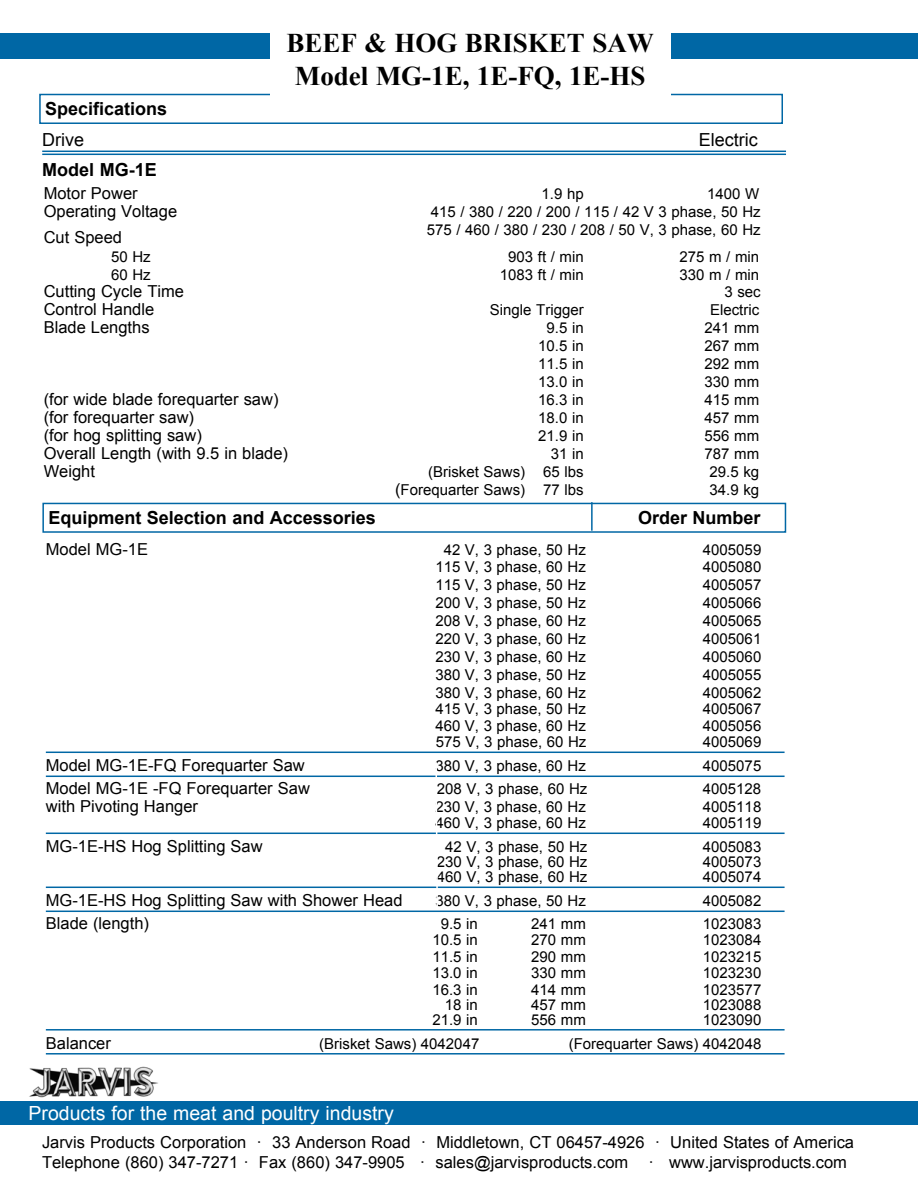
<style>
.page{position:relative;width:918px;height:1188px;background:#fff}
.page>*{position:absolute;margin:0;border:0;box-sizing:border-box;transform-origin:0 0}
.t1{font:700 27px/32.4px "Times New Roman";color:#000;text-align:center}
.t2{font:19.5px "Arial";color:#fff}
.t3{font:700 18px "Arial";color:#000}
.t4{font:18px "Arial";color:#000}
.t5{font:16.5px/19.8px "Arial";color:#000}
.t6{font:15px/18px "Arial";color:#000}
.s1{font-size:16.5px}
</style>
<div class="page">
<div style="left:0;top:1101px;width:918px;height:24px;background:#0067a5"></div>
<img style="left:29px;top:1066px;width:129px;height:32px">
<div style="left:0;top:34px;width:918px;height:25px;background:#0067a5"></div>
<div style="left:39px;top:94px;width:744px;height:30px;border:2px solid #0067a5"></div>
<hr style="left:46px;top:752px;width:739px;height:1px;background:#0067a5">
<hr style="left:46px;top:776px;width:739px;height:1px;background:#0067a5">
<hr style="left:46px;top:833px;width:739px;height:1px;background:#0067a5">
<hr style="left:46px;top:887px;width:739px;height:1px;background:#0067a5">
<hr style="left:46px;top:911px;width:739px;height:1px;background:#0067a5">
<hr style="left:46px;top:1029px;width:739px;height:2px;background:#0067a5">
<hr style="left:46px;top:1053px;width:739px;height:2px;background:#0067a5">
<hr style="left:42px;top:151px;width:744px;height:1px;background:#0067a5">
<hr style="left:42px;top:154px;width:744px;height:1px;background:#0067a5">
<div style="left:270px;top:33px;width:400px;height:63px;background:#fff"></div>
<div style="left:42px;top:503px;width:744px;height:30px;border:2px solid #0067a5"></div>
<hr style="left:591px;top:502px;width:2px;height:29px;background:#0067a5">
<svg style="left:435px;top:775px;width:4px;height:113px"></svg>
<p class="t3" style="left:45px;top:97px;width:124px">Specifications</p>
<h1 class="t1" style="left:287px;top:27px;width:369px">BEEF &amp; HOG BRISKET SAW<br>Model MG-1E, 1E-FQ, 1E-HS</h1>
<p class="t4" style="left:42px;top:128px;width:43px">Drive</p>
<p class="t4" style="left:699px;top:128px;width:61px">Electric</p>
<p class="t3" style="left:42px;top:158px;width:116px">Model MG-1E</p>
<p class="t5" style="left:44px;top:184px;width:95px">Motor Power</p>
<p class="t6" style="left:542px;top:185px;width:44px">1.9 hp</p>
<p class="t6" style="left:707px;top:185px;width:54px">1400 W</p>
<p class="t5" style="left:44px;top:202px;width:135px">Operating Voltage</p>
<p class="t6" style="left:427px;top:203px;width:335px">415 / 380 / 220 / 200 / 115 / 42 V 3 phase, 50 Hz<br>575 / 460 / 380 / 230 / 208 / 50 V, 3 phase, 60 Hz</p>
<p class="t5" style="left:44px;top:227px;width:80px">Cut Speed</p>
<p class="t6" style="left:111px;top:248px;width:41px">50 Hz</p>
<p class="t6" style="left:508px;top:248px;width:77px">903 ft / min</p>
<p class="t6" style="left:680px;top:248px;width:81px">275 m / min</p>
<p class="t6" style="left:111px;top:266px;width:41px">60 Hz</p>
<p class="t6" style="left:500px;top:266px;width:85px">1083 ft / min</p>
<p class="t6" style="left:680px;top:266px;width:81px">330 m / min</p>
<p class="t5" style="left:44px;top:281px;width:142px">Cutting Cycle Time</p>
<p class="t6" style="left:724px;top:282px;width:38px">3 sec</p>
<p class="t5" style="left:44px;top:299px;width:112px">Control Handle</p>
<p class="t6" style="left:490px;top:300px;width:95px">Single Trigger</p>
<p class="t6" style="left:710px;top:300px;width:51px">Electric</p>
<p class="t5" style="left:44px;top:317px;width:107px">Blade Lengths</p>
<p class="t6" style="left:547px;top:318px;width:39px">9.5 in</p>
<p class="t6" style="left:705px;top:318px;width:56px">241 mm</p>
<p class="t6" style="left:538px;top:336px;width:47px">10.5 in</p>
<p class="t6" style="left:705px;top:336px;width:56px">267 mm</p>
<p class="t6" style="left:538px;top:354px;width:47px">11.5 in</p>
<p class="t6" style="left:705px;top:354px;width:56px">292 mm</p>
<p class="t6" style="left:538px;top:372px;width:47px">13.0 in</p>
<p class="t6" style="left:705px;top:372px;width:56px">330 mm</p>
<p class="t5" style="left:44px;top:389px;width:236px">(for wide blade forequarter saw)</p>
<p class="t6" style="left:538px;top:390px;width:47px">16.3 in</p>
<p class="t6" style="left:705px;top:390px;width:56px">415 mm</p>
<p class="t5" style="left:44px;top:407px;width:152px">(for forequarter saw)</p>
<p class="t6" style="left:538px;top:408px;width:47px">18.0 in</p>
<p class="t6" style="left:705px;top:408px;width:56px">457 mm</p>
<p class="t5" style="left:44px;top:425px;width:160px">(for hog splitting saw)</p>
<p class="t6" style="left:538px;top:426px;width:47px">21.9 in</p>
<p class="t6" style="left:705px;top:426px;width:56px">556 mm</p>
<p class="t5" style="left:44px;top:443px;width:246px">Overall Length (with 9.5 in blade)</p>
<p class="t6" style="left:551px;top:444px;width:34px">31 in</p>
<p class="t6" style="left:705px;top:444px;width:56px">787 mm</p>
<p class="t5" style="left:44px;top:461px;width:53px">Weight</p>
<p class="t6" style="left:428px;top:462px;width:157px">(Brisket Saws) 65 lbs</p>
<p class="t6" style="left:710px;top:462px;width:51px">29.5 kg</p>
<p class="t6" style="left:395px;top:480px;width:190px"><span class="s1">(</span>Forequarter Saws) 77 lbs</p>
<p class="t6" style="left:710px;top:480px;width:51px">34.9 kg</p>
<p class="t3" style="left:48px;top:506px;width:329px">Equipment Selection and Accessories</p>
<p class="t3" style="left:638px;top:506px;width:124px">Order Number</p>
<p class="t5" style="left:46px;top:540px;width:104px">Model MG-1E</p>
<p class="t6" style="left:444px;top:541px;width:144px">42 V, 3 phase, 50 Hz</p>
<p class="t6" style="left:703px;top:541px;width:60px">4005059</p>
<p class="t6" style="left:435px;top:557px;width:152px">115 V, 3 phase, 60 Hz</p>
<p class="t6" style="left:703px;top:557px;width:60px">4005080</p>
<p class="t6" style="left:435px;top:575px;width:152px">115 V, 3 phase, 50 Hz</p>
<p class="t6" style="left:703px;top:575px;width:60px">4005057</p>
<p class="t6" style="left:435px;top:593px;width:152px">200 V, 3 phase, 50 Hz</p>
<p class="t6" style="left:703px;top:593px;width:60px">4005066</p>
<p class="t6" style="left:435px;top:611px;width:152px">208 V, 3 phase, 60 Hz</p>
<p class="t6" style="left:703px;top:611px;width:60px">4005065</p>
<p class="t6" style="left:435px;top:629px;width:152px">220 V, 3 phase, 60 Hz</p>
<p class="t6" style="left:703px;top:629px;width:60px">4005061</p>
<p class="t6" style="left:435px;top:647px;width:152px">230 V, 3 phase, 60 Hz</p>
<p class="t6" style="left:703px;top:647px;width:60px">4005060</p>
<p class="t6" style="left:435px;top:665px;width:152px">380 V, 3 phase, 50 Hz</p>
<p class="t6" style="left:703px;top:665px;width:60px">4005055</p>
<p class="t6" style="left:435px;top:683px;width:152px">380 V, 3 phase, 60 Hz</p>
<p class="t6" style="left:703px;top:683px;width:60px">4005062</p>
<p class="t6" style="left:435px;top:700px;width:152px">415 V, 3 phase, 50 Hz</p>
<p class="t6" style="left:703px;top:700px;width:60px">4005067</p>
<p class="t6" style="left:435px;top:716px;width:152px">460 V, 3 phase, 60 Hz</p>
<p class="t6" style="left:703px;top:716px;width:60px">4005056</p>
<p class="t6" style="left:436px;top:733px;width:152px">575 V, 3 phase, 60 Hz</p>
<p class="t6" style="left:703px;top:733px;width:60px">4005069</p>
<p class="t5" style="left:46px;top:756px;width:261px">Model MG-1E-FQ Forequarter Saw</p>
<p class="t6" style="left:435px;top:757px;width:152px">380 V, 3 phase, 60 Hz</p>
<p class="t6" style="left:703px;top:757px;width:60px">4005075</p>
<p class="t5" style="left:46px;top:778px;width:266px">Model MG-1E -FQ Forequarter Saw</p>
<p class="t6" style="left:437px;top:779px;width:152px">208 V, 3 phase, 60 Hz</p>
<p class="t6" style="left:703px;top:779px;width:60px">4005128</p>
<p class="t5" style="left:46px;top:796px;width:154px">with Pivoting Hanger</p>
<p class="t6" style="left:435px;top:797px;width:152px">230 V, 3 phase, 60 Hz</p>
<p class="t6" style="left:703px;top:797px;width:60px">4005118</p>
<p class="t6" style="left:435px;top:814px;width:152px">460 V, 3 phase, 60 Hz</p>
<p class="t6" style="left:703px;top:814px;width:60px">4005119</p>
<p class="t5" style="left:46px;top:837px;width:218px">MG-1E-HS Hog Splitting Saw</p>
<p class="t6" style="left:445px;top:838px;width:144px">42 V, 3 phase, 50 Hz</p>
<p class="t6" style="left:703px;top:838px;width:60px">4005083</p>
<p class="t6" style="left:437px;top:853px;width:152px">230 V, 3 phase, 60 Hz</p>
<p class="t6" style="left:703px;top:853px;width:60px">4005073</p>
<p class="t6" style="left:437px;top:868px;width:152px">460 V, 3 phase, 60 Hz</p>
<p class="t6" style="left:703px;top:868px;width:60px">4005074</p>
<p class="t5" style="left:46px;top:891px;width:358px">MG-1E-HS Hog Splitting Saw with Shower Head</p>
<p class="t6" style="left:435px;top:892px;width:152px">380 V, 3 phase, 50 Hz</p>
<p class="t6" style="left:703px;top:892px;width:60px">4005082</p>
<p class="t5" style="left:46px;top:913px;width:105px">Blade (length)</p>
<p class="t6" style="left:441px;top:914px;width:39px">9.5 in</p>
<p class="t6" style="left:531px;top:914px;width:56px">241 mm</p>
<p class="t6" style="left:703px;top:914px;width:60px">1023083</p>
<p class="t6" style="left:432px;top:931px;width:47px">10.5 in</p>
<p class="t6" style="left:531px;top:931px;width:56px">270 mm</p>
<p class="t6" style="left:703px;top:931px;width:60px">1023084</p>
<p class="t6" style="left:432px;top:947px;width:47px">11.5 in</p>
<p class="t6" style="left:531px;top:947px;width:56px">290 mm</p>
<p class="t6" style="left:703px;top:947px;width:60px">1023215</p>
<p class="t6" style="left:432px;top:964px;width:47px">13.0 in</p>
<p class="t6" style="left:531px;top:964px;width:56px">330 mm</p>
<p class="t6" style="left:703px;top:964px;width:60px">1023230</p>
<p class="t6" style="left:432px;top:980px;width:47px">16.3 in</p>
<p class="t6" style="left:531px;top:980px;width:56px">414 mm</p>
<p class="t6" style="left:703px;top:980px;width:60px">1023577</p>
<p class="t6" style="left:445px;top:995px;width:34px">18 in</p>
<p class="t6" style="left:531px;top:995px;width:56px">457 mm</p>
<p class="t6" style="left:703px;top:995px;width:60px">1023088</p>
<p class="t6" style="left:432px;top:1010px;width:47px">21.9 in</p>
<p class="t6" style="left:531px;top:1010px;width:56px">556 mm</p>
<p class="t6" style="left:703px;top:1010px;width:60px">1023090</p>
<p class="t5" style="left:46px;top:1033px;width:67px">Balancer</p>
<p class="t6" style="left:319px;top:1034px;width:162px">(Brisket Saws) 4042047</p>
<p class="t6" style="left:569px;top:1034px;width:194px">(Forequarter Saws) 4042048</p>
<h2 class="t2" style="left:28px;top:1100px;width:367px">Products for the meat and poultry industry</h2>
<p class="t5" style="left:42px;top:1133px;width:814px">Jarvis Products Corporation · 33 Anderson Road · Middletown, CT 06457-4926 · United States of America<br>Telephone (860) 347-7271 · Fax (860) 347-9905 · sales@jarvisproducts.com · www.jarvisproducts.com</p>
</div>
